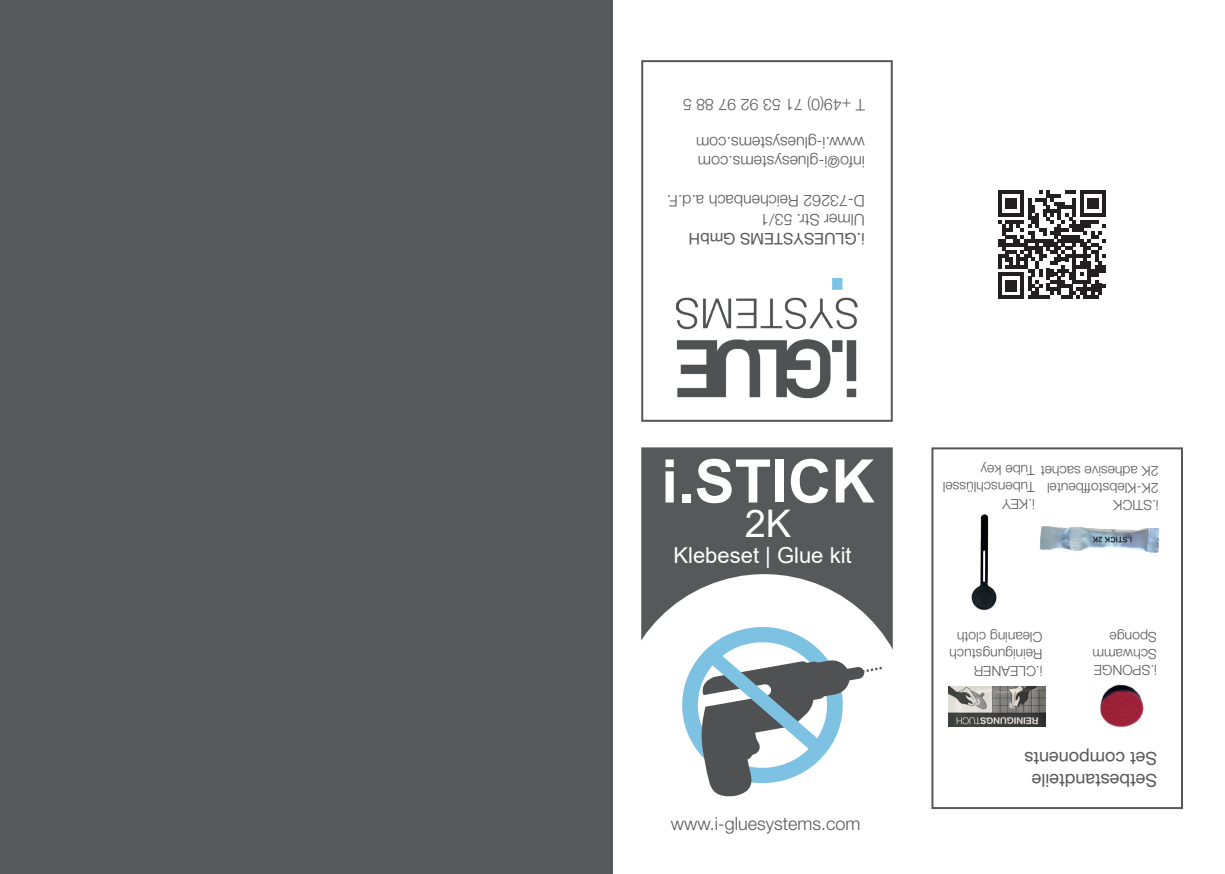
<style>
.page{position:relative;width:1225px;height:874px;background:#fff}
.page>*{position:absolute;margin:0;border:0;box-sizing:border-box;transform-origin:0 0}
.t1{font:700 60px "Arial";color:#fff}
.t2{font:38px "Arial";color:#fff}
.t3{font:22px "Arial";color:#fff}
.t4{font:18px/21.6px "Helvetica Neue LT Std";color:#57585a}
.t5{font:300 18px "Helvetica Neue LT Std";color:#57585a}
.t6{font:300 16px/19.2px "Helvetica Neue LT Std";color:#57585a}
.t7{font:16px "Helvetica Neue LT Std";color:#57585a}
.t8{font:300 14px/16.8px "Helvetica Neue LT Std";color:#57585a}
</style>
<div class="page">
<div style="left:0;top:0;width:612px;height:873px;background:#57585a"></div>
<div style="left:641px;top:60px;width:251px;height:361px;border:2px solid #57585a"></div>
<div style="left:641px;top:447px;width:251px;height:202px;background:#57585a;border:2px solid #57585a"></div>
<div style="left:931px;top:447px;width:252px;height:361px;border:2px solid #57585a"></div>
<svg style="left:998px;top:190px;width:108px;height:108px"></svg>
<img style="left:677px;top:278px;width:180px;height:120px">
<div style="left:617px;top:574px;width:294px;height:294px;background:#fff;border-radius:50%"></div>
<svg style="left:682px;top:626px;width:200px;height:170px"></svg>
<img style="left:1040px;top:526px;width:120px;height:27px">
<img style="left:949px;top:686px;width:96px;height:40px">
<img style="left:1100px;top:684px;width:44px;height:44px">
<img style="left:971px;top:514px;width:26px;height:96px">
<p class="t6" style="left:864px;top:114px;width:183px;rotate:-180deg">T +49(0) 71 53 92 97 88 5</p>
<p class="t6" style="left:864px;top:172px;width:170px;rotate:-180deg">info@i-gluesystems.com www.i-gluesystems.com</p>
<p class="t6" style="left:864px;top:229px;width:199px;rotate:-180deg">Ulmer Str. 53/1<br>D-73262 Reichenbach a.d.F.</p>
<p class="t7" style="left:864px;top:248px;width:178px;rotate:-180deg">i.GLUESYSTEMS GmbH</p>
<h1 class="t1" style="left:661px;top:439px;width:215px">i.STICK</h1>
<h2 class="t2" style="left:744px;top:496px;width:48px">2K</h2>
<h3 class="t3" style="left:673px;top:540px;width:180px">Klebeset | Glue kit</h3>
<p class="t5" style="left:671px;top:812px;width:191px">www.i-gluesystems.com</p>
<p class="t8" style="left:1158px;top:513px;width:179px;rotate:-180deg">i.STICK<br>2K-Klebstoffbeutel<br>2K adhesive sachet Tube key</p>
<p class="t8" style="left:1034px;top:512px;width:93px;rotate:-180deg">i.KEY<br>Tubenschlüssel</p>
<p class="t8" style="left:1042px;top:679px;width:95px;rotate:-180deg">i.CLEANER<br>Reinigungstuch<br>Cleaning cloth</p>
<p class="t8" style="left:1157px;top:678px;width:66px;text-align:justify;rotate:-180deg">i.SPONGE Schwamm Sponge</p>
<p class="t4" style="left:1157px;top:790px;width:134px;rotate:-180deg">Setbestandteile<br>Set components</p>
</div>
